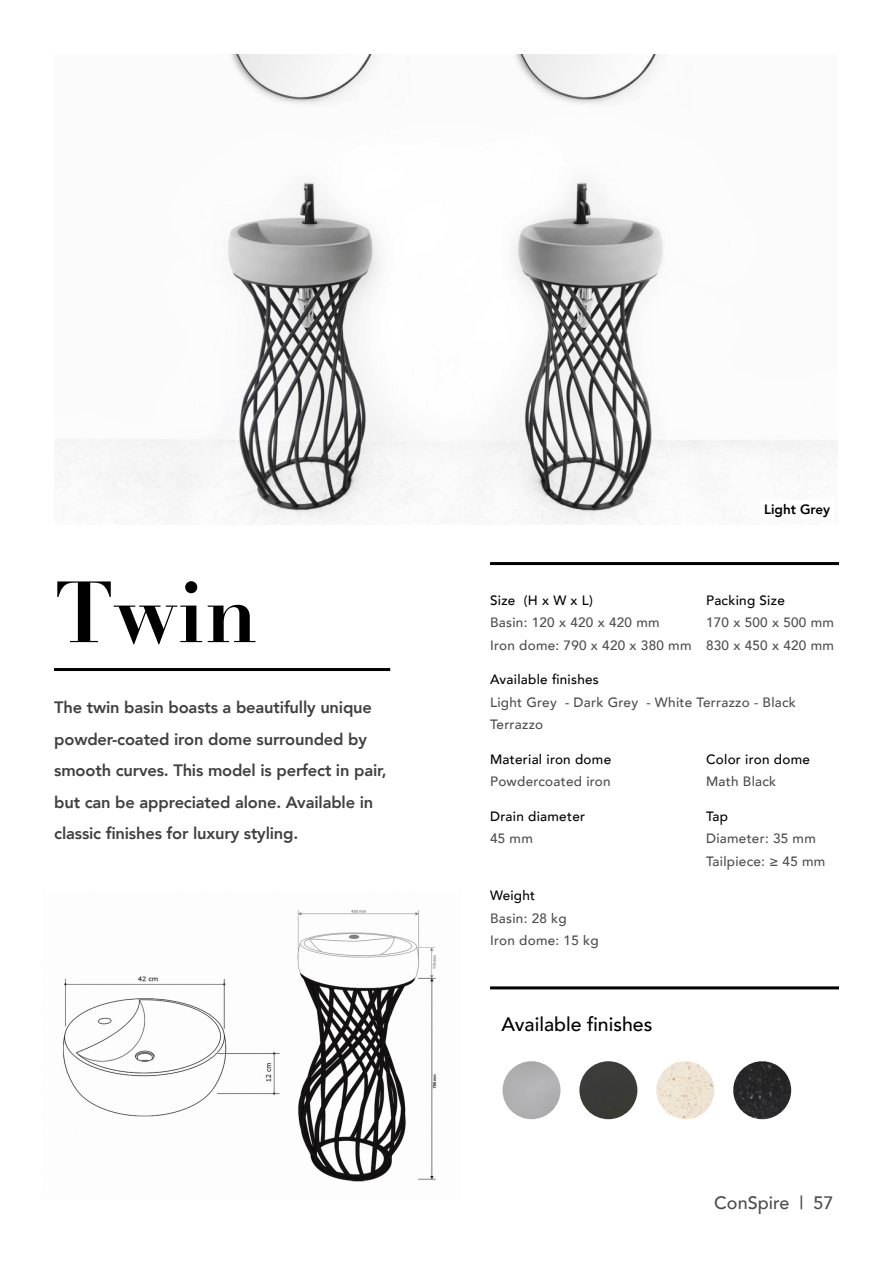
<style>
.page{position:relative;width:893px;height:1263px;background:#fff}
.page>*{position:absolute;margin:0;border:0;box-sizing:border-box;transform-origin:0 0}
.t1{font:700 85.2px "Didot";color:#000}
.t2{font:500 19.5px "Avenir";color:#000}
.t3{font:500 18px "Avenir";color:#4d4d4d}
.t4{font:800 16.5px/31.5px "Avenir";letter-spacing:-.01em;color:#000}
.t5{font:500 13.5px/22.5px "Avenir";letter-spacing:.02em;color:#4d4d4d}
.t6{font:500 13.5px "Avenir";letter-spacing:.02em;color:#000}
.t7{font:800 13.5px "Avenir";color:#000}
.s1{color:#000}
</style>
<div class="page">
<img style="left:54px;top:54px;width:784px;height:470px">
<hr style="left:54px;top:668px;width:336px;height:3px;background:#000">
<hr style="left:490px;top:562px;width:349px;height:3px;background:#000">
<hr style="left:490px;top:986px;width:349px;height:3px;background:#000">
<div style="left:579px;top:1061px;width:58px;height:58px;background:#3a3b38;border-radius:29px"></div>
<div style="left:502px;top:1061px;width:58px;height:58px;background:#b1b1b2;border-radius:29px"></div>
<img style="left:656px;top:1061px;width:58px;height:58px;border-radius:29px">
<img style="left:733px;top:1061px;width:58px;height:58px;border-radius:29px">
<img style="left:42px;top:910px;width:395px;height:272px">
<div style="left:761px;top:500px;width:73px;height:19px;background:#fff"></div>
<p class="t1" style="left:54px;top:558px;width:205px">Twin</p>
<p class="t4" style="left:54px;top:692px;width:334px">The twin basin boasts a beautifully unique powder-coated iron dome surrounded by smooth curves. This model is perfect in pair, but can be appreciated alone. Available in classic finishes for luxury styling.</p>
<p class="t7" style="left:764px;top:499px;width:68px">Light Grey</p>
<p class="t6" style="left:490px;top:588px;width:104px">Size (H x W x L)</p>
<p class="t6" style="left:706px;top:588px;width:80px">Packing Size</p>
<p class="t5" style="left:490px;top:611px;width:171px">Basin: 120 x 420 x 420 mm</p>
<p class="t5" style="left:706px;top:611px;width:129px">170 x 500 x 500 mm</p>
<p class="t5" style="left:490px;top:633px;width:345px">Iron dome: 790 x 420 x 380 mm 830 x 450 x 420 mm</p>
<p class="t6" style="left:490px;top:668px;width:110px">Available finishes</p>
<p class="t5" style="left:490px;top:690px;width:307px">Light Grey - Dark Grey - White Terrazzo - Black<br>Terrazzo</p>
<p class="t6" style="left:490px;top:747px;width:123px">Material iron dome</p>
<p class="t6" style="left:706px;top:747px;width:105px">Color iron dome</p>
<p class="t5" style="left:490px;top:770px;width:122px">Powdercoated iron</p>
<p class="t5" style="left:706px;top:770px;width:72px">Math Black</p>
<p class="t6" style="left:490px;top:804px;width:97px">Drain diameter</p>
<p class="t6" style="left:706px;top:804px;width:24px">Tap</p>
<p class="t5" style="left:490px;top:827px;width:44px">45 mm</p>
<p class="t5" style="left:706px;top:827px;width:111px">Diameter: 35 mm</p>
<p class="t5" style="left:706px;top:849px;width:121px">Tailpiece: ≥ 45 mm</p>
<p class="t5" style="left:490px;top:884px;width:78px"><span class="s1">Weight<br></span>Basin: 28 kg</p>
<p class="t5" style="left:490px;top:929px;width:110px">Iron dome: 15 kg</p>
<p class="t2" style="left:501px;top:1007px;width:152px">Available finishes</p>
<p class="t3" style="left:714px;top:1187px;width:121px">ConSpire | 57</p>
</div>
